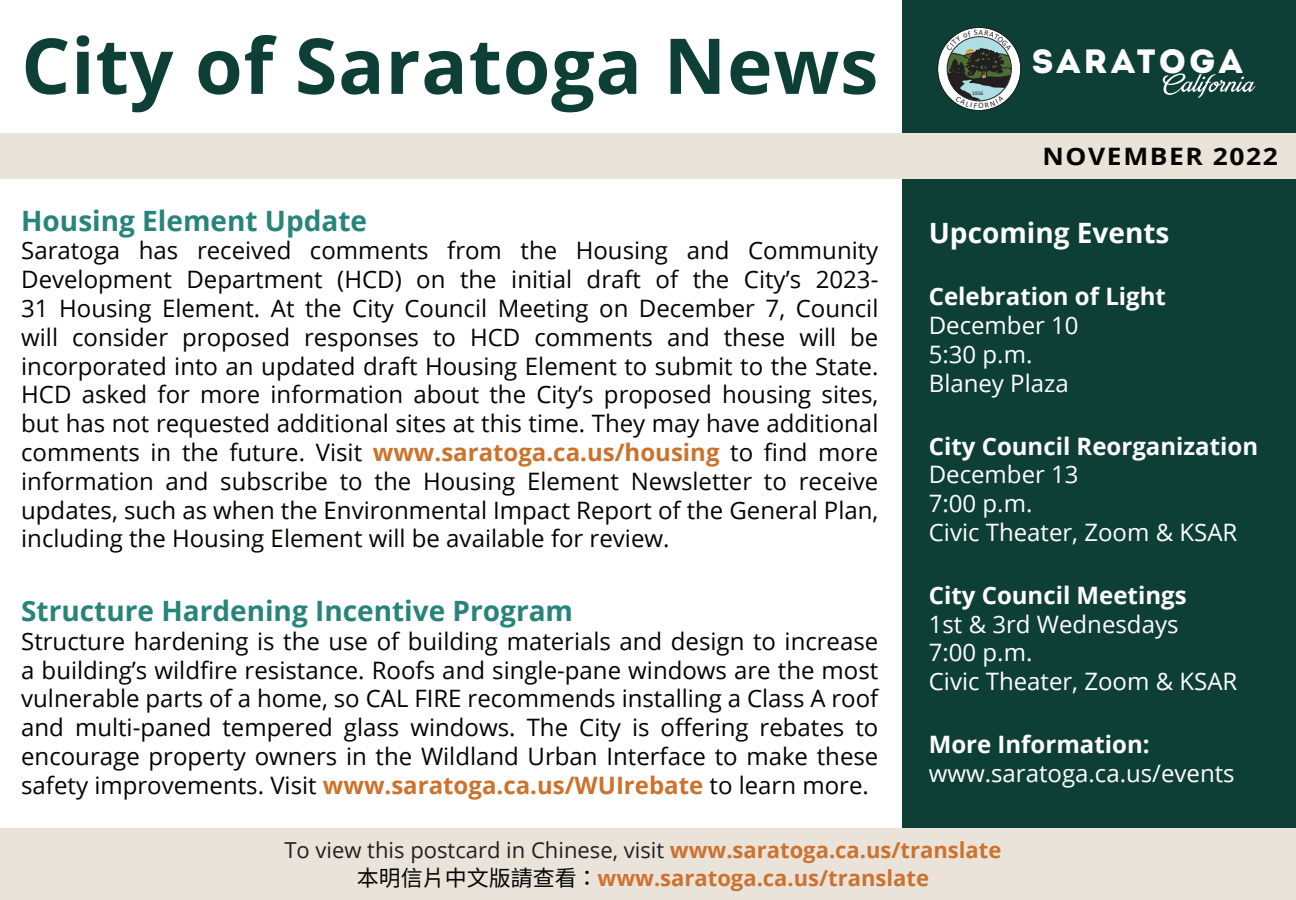
<style>
.page{position:relative;width:1296px;height:900px;background:#fff}
.page>*{position:absolute;margin:0;border:0;box-sizing:border-box;transform-origin:0 0}
.t1{font:700 77px "Open Sans";letter-spacing:.01em;color:#0d3f37}
.t2{font:33.8px "Intro";letter-spacing:.09em;color:#fff}
.t3{font:700 28px "Open Sans";color:#27847b}
.t4{font:700 28px "Open Sans";color:#fff}
.t5{font:24px/28.8px "Open Sans";color:#040503;text-align:justify}
.t6{font:24px/28.8px "Open Sans";color:#fff}
.t7{font:700 24px "Open Sans";letter-spacing:.06em;color:#040503;scale:1.1 1}
.t8{font:22px "Open Sans";color:#231f20}
.t9{font:700 22px "Open Sans";color:#cd722e}
.t10{font:5.6px "Calibri";color:#231f20}
.s1{font-weight:700;color:#cd722b}
.s2{font-weight:700}
.s3{font-weight:700;color:#cd722e}
.s4{font-family:"Noto Sans CJ Ktc";font-weight:400;color:#040503}
</style>
<div class="page">
<div style="left:902px;top:0;width:394px;height:900px;background:#0d3f37"></div>
<svg style="left:1163px;top:73px;width:93px;height:25px"></svg>
<div style="left:0;top:133px;width:1296px;height:46px;background:#e9e3da"></div>
<div style="left:0;top:828px;width:1296px;height:72px;background:#e9e3da"></div>
<svg style="left:937px;top:27px;width:84px;height:84px"></svg>
<p class="t1" style="left:21px;top:12px;width:859px">City of Saratoga News</p>
<p class="t2" style="left:1032px;top:40px;width:213px">SARATOGA</p>
<p class="t7" style="left:1043px;top:139px;width:216px">NOVEMBER 2022</p>
<p class="t10" style="left:972px;top:89px;width:13px">1956</p>
<p class="t3" style="left:21px;top:201px;width:347px">Housing Element Update</p>
<p class="t5" style="left:21px;top:236px;width:859px">Saratoga has received comments from the Housing and Community Development Department (HCD) on the initial draft of the City’s 2023- 31 Housing Element. At the City Council Meeting on December 7, Council will consider proposed responses to HCD comments and these will be incorporated into an updated draft Housing Element to submit to the State.<br>HCD asked for more information about the City’s proposed housing sites, but has not requested additional sites at this time. They may have additional comments in the future. Visit <span class="s1">www.saratoga.ca.us/housing</span> to find more information and subscribe to the Housing Element Newsletter to receive updates, such as when the Environmental Impact Report of the General Plan, including the Housing Element will be available for review.</p>
<p class="t3" style="left:21px;top:591px;width:553px">Structure Hardening Incentive Program</p>
<p class="t5" style="left:21px;top:626px;width:859px">Structure hardening is the use of building materials and design to increase a building’s wildfire resistance. Roofs and single-pane windows are the most vulnerable parts of a home, so CAL FIRE recommends installing a Class A roof and multi-paned tempered glass windows. The City is offering rebates to encourage property owners in the Wildland Urban Interface to make these safety improvements. Visit <span class="s1">www.saratoga.ca.us/WUIrebate</span> to learn more.</p>
<p class="t4" style="left:929px;top:213px;width:242px">Upcoming Events</p>
<p class="t6" style="left:929px;top:282px;width:239px"><span class="s2">Celebration of Light<br></span>December 10<br>5:30 p.m.<br>Blaney Plaza</p>
<p class="t6" style="left:929px;top:431px;width:331px"><span class="s2">City Council Reorganization<br></span>December 13<br>7:00 p.m.<br>Civic Theater, Zoom &amp; KSAR</p>
<p class="t6" style="left:929px;top:580px;width:310px"><span class="s2">City Council Meetings<br></span>1st &amp; 3rd Wednesdays<br>7:00 p.m.<br>Civic Theater, Zoom &amp; KSAR</p>
<p class="t6" style="left:929px;top:729px;width:307px"><span class="s2">More Information: </span>www.saratoga.ca.us/events</p>
<p class="t8" style="left:284px;top:835px;width:719px">To view this postcard in Chinese, visit <span class="s3">www.saratoga.ca.us/translate</span></p>
<p class="t9" style="left:357px;top:862px;width:574px"><span class="s4">本明信片中文版請查看 ：</span>www.saratoga.ca.us/translate</p>
</div>
